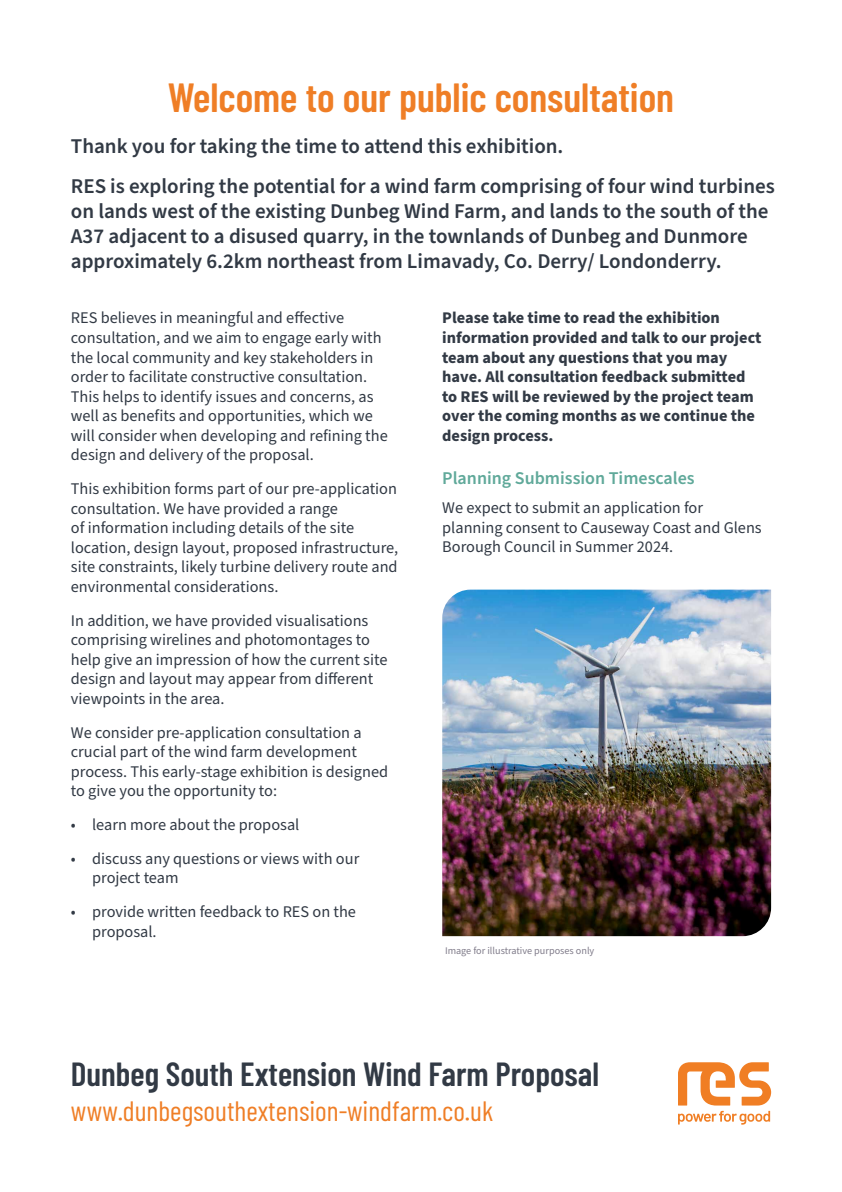
<style>
.page{position:relative;width:842px;height:1192px;background:#fff}
.page>*{position:absolute;margin:0;border:0;box-sizing:border-box;transform-origin:0 0}
.t1{font:600 40.65px "Barlow Condensed";color:#ef7e26}
.t2{font:600 33.4px "Barlow Condensed";color:#323a45}
.t3{font:27.95px "Barlow Condensed";color:#ef7e26}
.t4{font:600 21px/25.2px "Source Sans Pro";color:#323a45}
.t5{font:600 18px "Source Sans Pro";color:#60a99a}
.t6{font:16.3px/19.6px "Source Sans Pro";color:#323a45}
.t7{font:700 16.3px/19.6px "Source Sans Pro";color:#323a45}
.t8{font:10.2px "Source Sans Pro";color:#817d8b}
</style>
<div class="page">
<svg style="left:678px;top:1062px;width:93px;height:63px"></svg>
<img style="left:442px;top:590px;width:329px;height:346px">
<h1 class="t1" style="left:168px;top:68px;width:508px">Welcome to our public consultation</h1>
<p class="t4" style="left:71px;top:127px;width:706px;line-height:39.4px">Thank you for taking the time to attend this exhibition.<br>RES is exploring the potential for a wind farm comprising of four wind turbines</p>
<p class="t4" style="left:71px;top:199px;width:699px">on lands west of the existing Dunbeg Wind Farm, and lands to the south of the<br>A37 adjacent to a disused quarry, in the townlands of Dunbeg and Dunmore approximately 6.2km northeast from Limavady, Co. Derry/ Londonderry.</p>
<p class="t6" style="left:71px;top:309px;width:318px">RES believes in meaningful and effective consultation, and we aim to engage early with the local community and key stakeholders in order to facilitate constructive consultation.<br>This helps to identify issues and concerns, as well as benefits and opportunities, which we will consider when developing and refining the design and delivery of the proposal.</p>
<p class="t6" style="left:71px;top:479px;width:329px">This exhibition forms part of our pre-application consultation. We have provided a range<br>of information including details of the site location, design layout, proposed infrastructure, site constraints, likely turbine delivery route and environmental considerations.</p>
<p class="t6" style="left:71px;top:611px;width:318px">In addition, we have provided visualisations comprising wirelines and photomontages to help give an impression of how the current site design and layout may appear from different viewpoints in the area.</p>
<p class="t6" style="left:71px;top:723px;width:319px">We consider pre-application consultation a crucial part of the wind farm development process. This early-stage exhibition is designed to give you the opportunity to:</p>
<p class="t6" style="left:71px;top:815px;width:230px">• learn more about the proposal</p>
<p class="t6" style="left:92px;top:849px;width:269px;text-indent:-21px">• discuss any questions or views with our project team</p>
<p class="t6" style="left:92px;top:902px;width:265px;text-indent:-21px">• provide written feedback to RES on the proposal.</p>
<p class="t8" style="left:445px;top:944px;width:151px">Image for illustrative purposes only</p>
<p class="t7" style="left:442px;top:309px;width:321px">Please take time to read the exhibition information provided and talk to our project team about any questions that you may have. All consultation feedback submitted to RES will be reviewed by the project team over the coming months as we continue the design process.</p>
<p class="t5" style="left:442px;top:466px;width:254px">Planning Submission Timescales</p>
<p class="t6" style="left:442px;top:498px;width:321px">We expect to submit an application for planning consent to Causeway Coast and Glens<br>Borough Council in Summer 2024.</p>
<h2 class="t2" style="left:71px;top:1050px;width:530px">Dunbeg South Extension Wind Farm Proposal</h2>
<h3 class="t3" style="left:71px;top:1091px;width:424px">www.dunbegsouthextension-windfarm.co.uk</h3>
</div>
